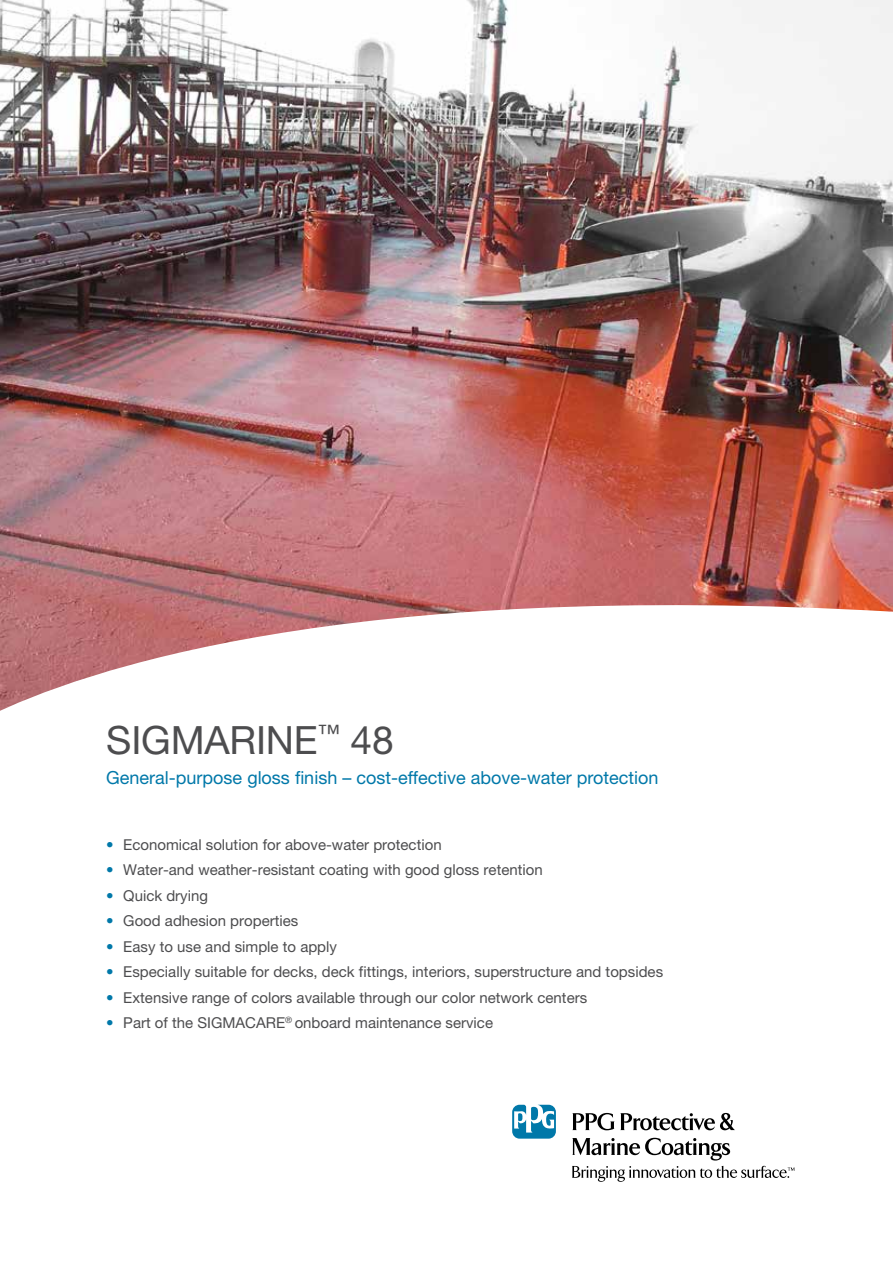
<style>
.page{position:relative;width:893px;height:1263px;background:#fff}
.page>*{position:absolute;margin:0;border:0;box-sizing:border-box;transform-origin:0 0}
.t1{font:39px "Helvetica Neue";letter-spacing:-.005em;color:#4d4d4f}
.t2{font:18px "Helvetica Neue";color:#0078a9}
.t3{font:15px "Helvetica Neue";color:#4d4d4f}
.s1{color:#0078a9}
</style>
<div class="page">
<img style="left:0;top:0;width:893px;height:580px">
<svg style="left:0;top:580px;width:893px;height:586px"></svg>
<svg style="left:572px;top:1113px;width:163px;height:17px"></svg>
<svg style="left:572px;top:1138px;width:158px;height:22px"></svg>
<svg style="left:572px;top:1166px;width:223px;height:16px"></svg>
<svg style="left:512px;top:1105px;width:44px;height:33px"></svg>
<h1 class="t1" style="left:106px;top:717px;width:289px">SIGMARINE<sup>™</sup> 48</h1>
<p class="t2" style="left:106px;top:767px;width:554px">General-purpose gloss finish – cost-effective above-water protection</p>
<p class="t3" style="left:106px;top:835px;width:337px"><span class="s1">•</span> Economical solution for above-water protection</p>
<p class="t3" style="left:106px;top:861px;width:438px"><span class="s1">•</span> Water-and weather-resistant coating with good gloss retention</p>
<p class="t3" style="left:106px;top:886px;width:103px"><span class="s1">•</span> Quick drying</p>
<p class="t3" style="left:106px;top:912px;width:194px"><span class="s1">•</span> Good adhesion properties</p>
<p class="t3" style="left:106px;top:937px;width:232px"><span class="s1">•</span> Easy to use and simple to apply</p>
<p class="t3" style="left:106px;top:963px;width:558px"><span class="s1">•</span> Especially suitable for decks, deck fittings, interiors, superstructure and topsides</p>
<p class="t3" style="left:106px;top:988px;width:482px"><span class="s1">•</span> Extensive range of colors available through our color network centers</p>
<p class="t3" style="left:106px;top:1014px;width:388px"><span class="s1">•</span> Part of the SIGMACARE<sup>®</sup> onboard maintenance service</p>
</div>
